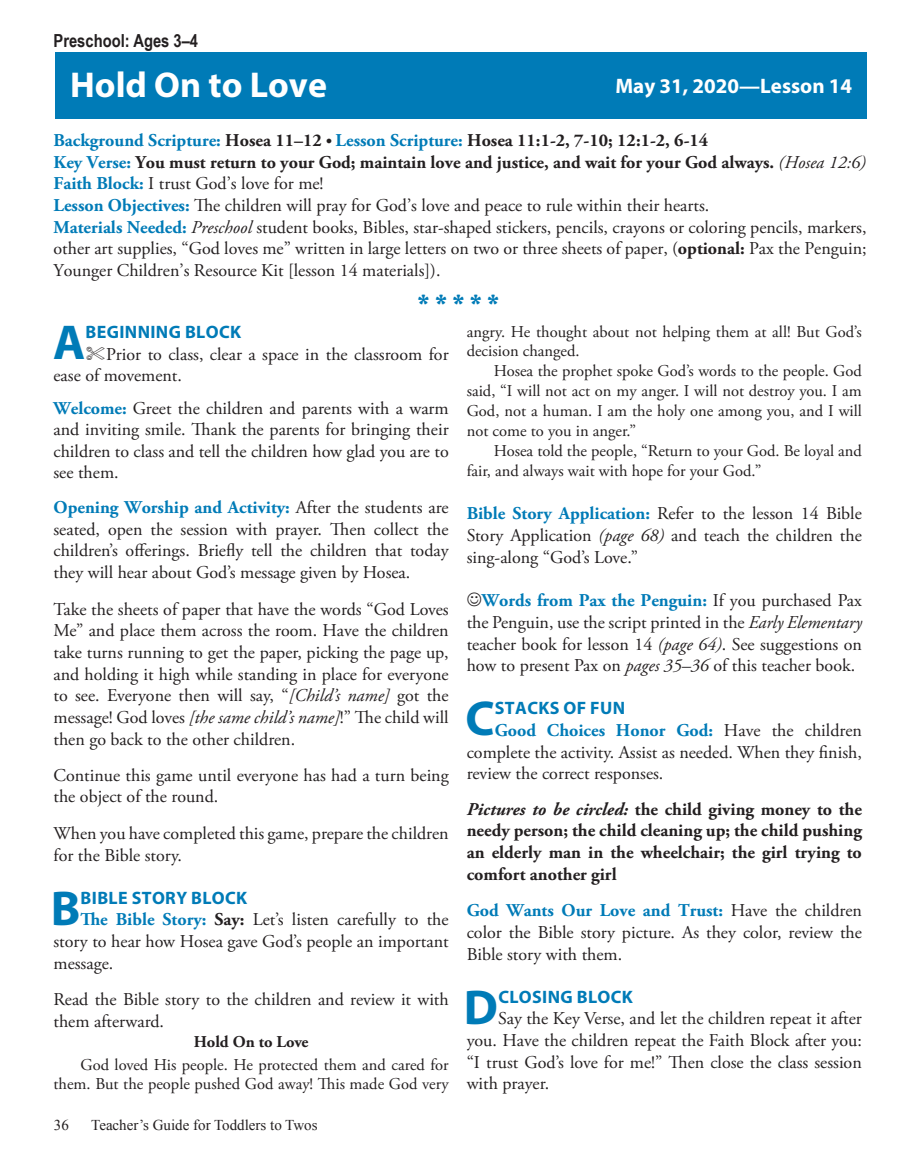
<style>
.page{position:relative;width:918px;height:1175px;background:#fff}
.page>*{position:absolute;margin:0;border:0;box-sizing:border-box;transform-origin:0 0}
.t1{font:700 49.2px "Myriad Pro";color:#007bb7}
.t2{font:700 36px "Myriad Pro";color:#fff}
.t3{font:700 21px "Myriad Pro";color:#fff}
.t4{font:18px/21.6px "Adobe Garamond Pro";color:#231f20;text-align:justify}
.t5{font:700 18px/21.8px "Adobe Garamond Pro";color:#231f20;text-align:justify}
.t6{font:700 18px "Myriad Pro";letter-spacing:.02em;color:#007bb7}
.t7{font:700 18px "Arial Narrow";color:#231f20}
.t8{font:800 18px "Gill Sans";color:#007bb7}
.t9{font:16.5px/20px "Adobe Garamond Pro";color:#231f20}
.t10{font:700 16.5px "Adobe Garamond Pro";letter-spacing:-.005em;color:#231f20}
.t11{font:15px "Times New Roman";color:#231f20}
.s1{font-weight:700;color:#007bb7}
.s2{font-weight:700}
.s3{font-weight:700;font-size:15px}
.s4{font-style:italic}
</style>
<div class="page">
<div style="left:55px;top:52px;width:812px;height:67px;background:#007bb7"></div>
<p class="t7" style="left:54px;top:27px;width:146px">Preschool: Ages 3–4</p>
<h2 class="t2" style="left:70px;top:61px;width:258px">Hold On to Love</h2>
<p class="t3" style="left:616px;top:72px;width:238px">May 31, 2020—Lesson 14</p>
<p class="t4" style="left:53px;top:130px;width:815px;text-align:left"><span class="s1">Background Scripture:</span> <span class="s2">Hosea 11–12</span> <span class="s3">•</span> <span class="s1">Lesson Scripture:</span> <span class="s2">Hosea 11:1-2, 7-10; 12:1-2, 6-14<br></span><span class="s1">Key Verse:</span> <span class="s2">You must return to your God; maintain love and justice, and wait for your God always.</span> <span class="s4">(Hosea 12:6)<br></span><span class="s1">Faith Block:</span> I trust God’s love for me!<br><span class="s1">Lesson Objectives:</span> The children will pray for God’s love and peace to rule within their hearts.<br><span class="s1">Materials Needed:</span> <span class="s4">Preschool</span> student books, Bibles, star-shaped stickers, pencils, crayons or coloring pencils, markers, other art supplies, “God loves me” written in large letters on two or three sheets of paper, (<span class="s2">optional:</span> Pax the Penguin; Younger Children’s Resource Kit [lesson 14 materials]).</p>
<p class="t8" style="left:418px;top:290px;width:83px">* * * * *</p>
<h1 class="t1" style="left:53px;top:310px;width:34px">A</h1>
<p class="t6" style="left:86px;top:320px;width:157px">BEGINNING BLOCK</p>
<p class="t4" style="left:54px;top:344px;width:397px;text-indent:53px">Prior to class, clear a space in the classroom for ease of movement.</p>
<p class="t4" style="left:54px;top:397px;width:397px"><span class="s1">Welcome:</span> Greet the children and parents with a warm and inviting smile. Thank the parents for bringing their children to class and tell the children how glad you are to see them.</p>
<p class="t4" style="left:54px;top:497px;width:397px"><span class="s1">Opening Worship and Activity:</span> After the students are seated, open the session with prayer. Then collect the children’s offerings. Briefly tell the children that today they will hear about God’s message given by Hosea.</p>
<p class="t4" style="left:54px;top:599px;width:397px">Take the sheets of paper that have the words “God Loves Me” and place them across the room. Have the children take turns running to get the paper, picking the page up, and holding it high while standing in place for everyone to see. Everyone then will say, “<span class="s4">[Child’s name]</span> got the message! God loves <span class="s4">[the same child’s name]</span>!” The child will then go back to the other children.</p>
<p class="t4" style="left:54px;top:765px;width:397px">Continue this game until everyone has had a turn being the object of the round.</p>
<p class="t4" style="left:54px;top:823px;width:397px">When you have completed this game, prepare the children for the Bible story.</p>
<h1 class="t1" style="left:51px;top:876px;width:31px">B</h1>
<p class="t6" style="left:81px;top:885px;width:168px">BIBLE STORY BLOCK</p>
<p class="t4" style="left:54px;top:909px;width:397px;text-indent:27px"><span class="s1">The Bible Story:</span> <span class="s2">Say:</span> Let’s listen carefully to the story to hear how Hosea gave God’s people an important message.</p>
<p class="t4" style="left:54px;top:989px;width:397px">Read the Bible story to the children and review it with them afterward.</p>
<p class="t10" style="left:194px;top:1031px;width:116px">Hold On to Love</p>
<p class="t9" style="left:54px;top:1055px;width:397px;text-align:right">God loved His people. He protected them and cared for them. But the people pushed God away! This made God very</p>
<p class="t11" style="left:54px;top:1115px;width:17px">36</p>
<p class="t11" style="left:91px;top:1115px;width:228px">Teacher’s Guide for Toddlers to Twos</p>
<p class="t9" style="left:467px;top:322px;width:397px">angry. He thought about not helping them at all! But God’s decision changed.</p>
<p class="t9" style="left:467px;top:362px;width:397px;text-align:justify;text-indent:27px">Hosea the prophet spoke God’s words to the people. God said, “I will not act on my anger. I will not destroy you. I am God, not a human. I am the holy one among you, and I will not come to you in anger.”</p>
<p class="t9" style="left:467px;top:441px;width:397px;text-indent:27px">Hosea told the people, “Return to your God. Be loyal and fair, and always wait with hope for your God.”</p>
<p class="t4" style="left:467px;top:503px;width:397px"><span class="s1">Bible Story Application:</span> Refer to the lesson 14 Bible Story Application <span class="s4">(page 68)</span> and teach the children the sing-along “God’s Love.”</p>
<p class="t4" style="left:467px;top:590px;width:397px;text-indent:15px"><span class="s1">Words from Pax the Penguin:</span> If you purchased Pax the Penguin, use the script printed in the <span class="s4">Early Elementary </span>teacher book for lesson 14 <span class="s4">(page 64)</span>. See suggestions on how to present Pax on <span class="s4">pages 35–36</span> of this teacher book.</p>
<h1 class="t1" style="left:465px;top:686px;width:31px">C</h1>
<p class="t6" style="left:495px;top:696px;width:132px">STACKS OF FUN</p>
<p class="t4" style="left:467px;top:720px;width:397px;text-indent:28px"><span class="s1">Good Choices Honor God:</span> Have the children complete the activity. Assist as needed. When they finish, review the correct responses.</p>
<p class="t5" style="left:467px;top:798px;width:397px"><span class="s4">Pictures to be circled:</span> the child giving money to the needy person; the child cleaning up; the child pushing an elderly man in the wheelchair; the girl trying to comfort another girl</p>
<p class="t4" style="left:467px;top:900px;width:397px"><span class="s1">God Wants Our Love and Trust:</span> Have the children color the Bible story picture. As they color, review the Bible story with them.</p>
<h1 class="t1" style="left:464px;top:975px;width:36px">D</h1>
<p class="t6" style="left:498px;top:984px;width:136px">CLOSING BLOCK</p>
<p class="t4" style="left:467px;top:1008px;width:397px;text-indent:31px">Say the Key Verse, and let the children repeat it after you. Have the children repeat the Faith Block after you: “I trust God’s love for me!” Then close the class session with prayer.</p>
</div>
